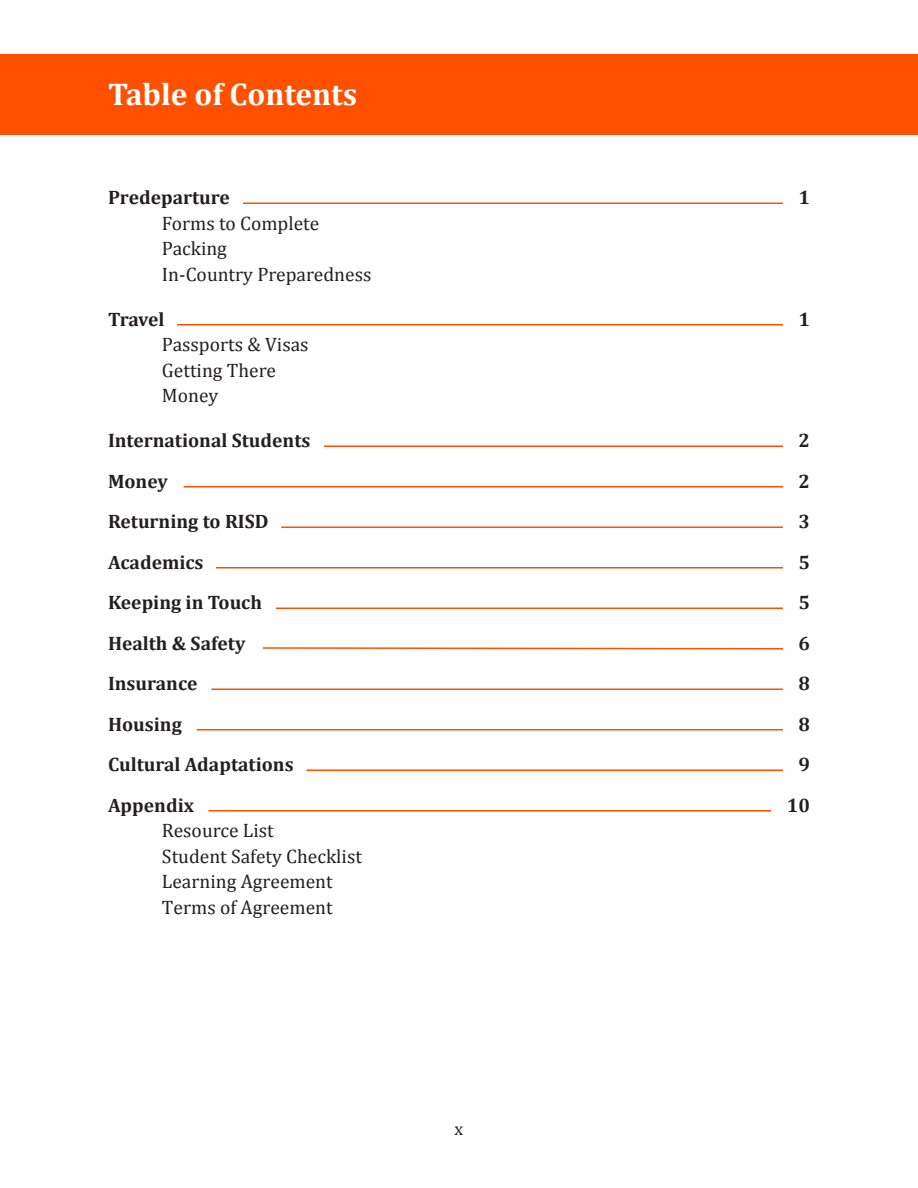
<style>
.page{position:relative;width:918px;height:1188px;background:#fff}
.page>*{position:absolute;margin:0;border:0;box-sizing:border-box;transform-origin:0 0}
.t1{font:700 31.5px "Cambria";color:#fff}
.t2{font:19.5px/25.5px "Cambria";color:#231f20}
.t3{font:700 19.5px "Cambria";color:#231f20}
.t4{font:18px "Cambria";color:#231f20}
.s1{font-weight:700}
</style>
<div class="page">
<div style="left:0;top:54px;width:918px;height:81px;background:#ff5000"></div>
<hr style="left:243px;top:202px;width:540px;height:2px;background:#ff5000">
<hr style="left:177px;top:324px;width:606px;height:2px;background:#ff5000">
<hr style="left:208px;top:810px;width:563px;height:2px;background:#ff5000">
<hr style="left:324px;top:446px;width:459px;height:1px;background:#ff5000">
<hr style="left:184px;top:486px;width:599px;height:2px;background:#ff5000">
<hr style="left:281px;top:526px;width:502px;height:2px;background:#ff5000">
<hr style="left:212px;top:688px;width:571px;height:2px;background:#ff5000">
<hr style="left:197px;top:729px;width:586px;height:1px;background:#ff5000">
<hr style="left:306px;top:770px;width:477px;height:1px;background:#ff5000">
<hr style="left:216px;top:567px;width:567px;height:1px;background:#ff5000">
<hr style="left:276px;top:608px;width:507px;height:1px;background:#ff5000">
<svg style="left:262px;top:647px;width:521px;height:3px"></svg>
<p class="t1" style="left:108px;top:72px;width:251px">Table of Contents</p>
<p class="t2" style="left:162px;top:185px;width:211px;text-indent:-54px"><span class="s1">Predeparture<br></span>Forms to Complete<br>Packing<br>In-Country Preparedness</p>
<p class="t2" style="left:162px;top:306px;width:148px;text-indent:-54px"><span class="s1">Travel<br></span>Passports &amp; Visas<br>Getting There<br>Money</p>
<p class="t3" style="left:108px;top:427px;width:204px">International Students</p>
<p class="t3" style="left:108px;top:467px;width:61px">Money</p>
<p class="t3" style="left:108px;top:508px;width:162px">Returning to RISD</p>
<p class="t3" style="left:108px;top:548px;width:97px">Academics</p>
<p class="t3" style="left:108px;top:589px;width:156px">Keeping in Touch</p>
<p class="t3" style="left:108px;top:629px;width:139px">Health &amp; Safety</p>
<p class="t3" style="left:108px;top:670px;width:91px">Insurance</p>
<p class="t3" style="left:108px;top:710px;width:75px">Housing</p>
<p class="t3" style="left:108px;top:751px;width:187px">Cultural Adaptations</p>
<p class="t2" style="left:162px;top:792px;width:202px;text-indent:-54px"><span class="s1">Appendix<br></span>Resource List<br>Student Safety Checklist<br>Learning Agreement<br>Terms of Agreement</p>
<p class="t4" style="left:455px;top:1118px;width:10px">x</p>
<p class="t3" style="left:798px;top:184px;width:13px">1</p>
<p class="t3" style="left:798px;top:305px;width:13px">1</p>
<p class="t3" style="left:798px;top:427px;width:13px">2</p>
<p class="t3" style="left:798px;top:467px;width:13px">2</p>
<p class="t3" style="left:798px;top:508px;width:13px">3</p>
<p class="t3" style="left:798px;top:548px;width:13px">5</p>
<p class="t3" style="left:798px;top:589px;width:13px">5</p>
<p class="t3" style="left:798px;top:629px;width:13px">6</p>
<p class="t3" style="left:798px;top:670px;width:13px">8</p>
<p class="t3" style="left:798px;top:710px;width:13px">8</p>
<p class="t3" style="left:798px;top:751px;width:13px">9</p>
<p class="t3" style="left:787px;top:791px;width:25px">10</p>
</div>
